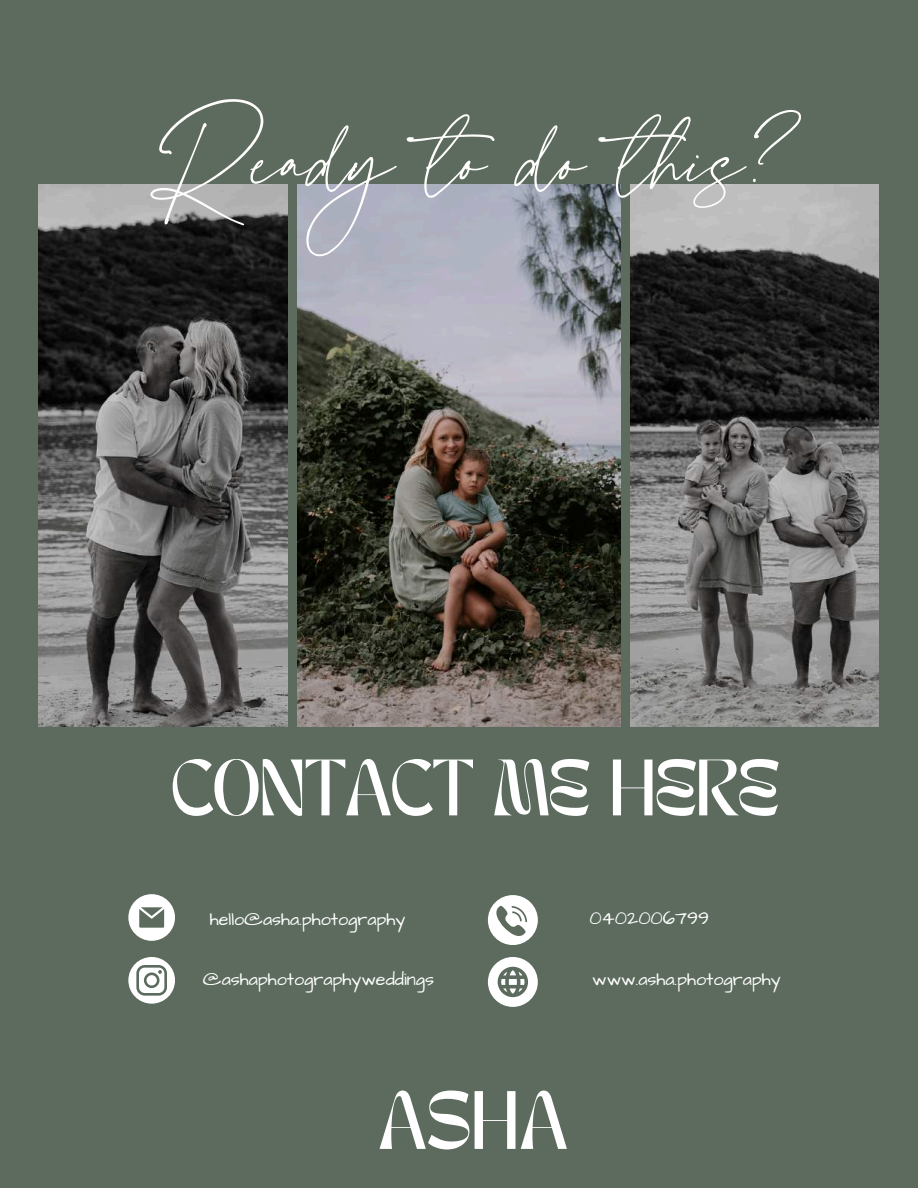
<style>
.page{position:relative;width:918px;height:1188px;background:#5c6b5e}
.page>*{position:absolute;margin:0;border:0;box-sizing:border-box;transform-origin:0 0}
.t1{font:134.1px "La Luxes Script";color:#fffefd}
.t2{font:57.75px "TANMERINGUE";color:#fff}
.t3{font:55.8px "TANMERINGUE";letter-spacing:-.035em;color:#fff}
.t4{font:19.5px "Architects Daughter";color:#fff}
.t5{font:18px "Architects Daughter";color:#fff}
</style>
<div class="page">
<img style="left:297px;top:185px;width:323px;height:542px">
<img style="left:39px;top:185px;width:249px;height:542px">
<img style="left:630px;top:185px;width:249px;height:542px">
<svg style="left:128px;top:894px;width:46px;height:46px"></svg>
<svg style="left:128px;top:957px;width:46px;height:46px"></svg>
<svg style="left:488px;top:957px;width:49px;height:49px"></svg>
<svg style="left:488px;top:895px;width:49px;height:50px"></svg>
<h1 class="t1" style="left:156px;top:117px;width:641px">Ready to do this?</h1>
<h3 class="t3" style="left:170px;top:759px;width:611px">CONTACT ME HERE</h3>
<p class="t4" style="left:589px;top:904px;width:122px">0402006799</p>
<p class="t5" style="left:210px;top:907px;width:197px">hello@asha.photography</p>
<p class="t5" style="left:203px;top:967px;width:233px">@ashaphotographyweddings</p>
<p class="t5" style="left:592px;top:967px;width:190px">www.asha.photography</p>
<h2 class="t2" style="left:378px;top:1091px;width:191px">ASHA</h2>
</div>
